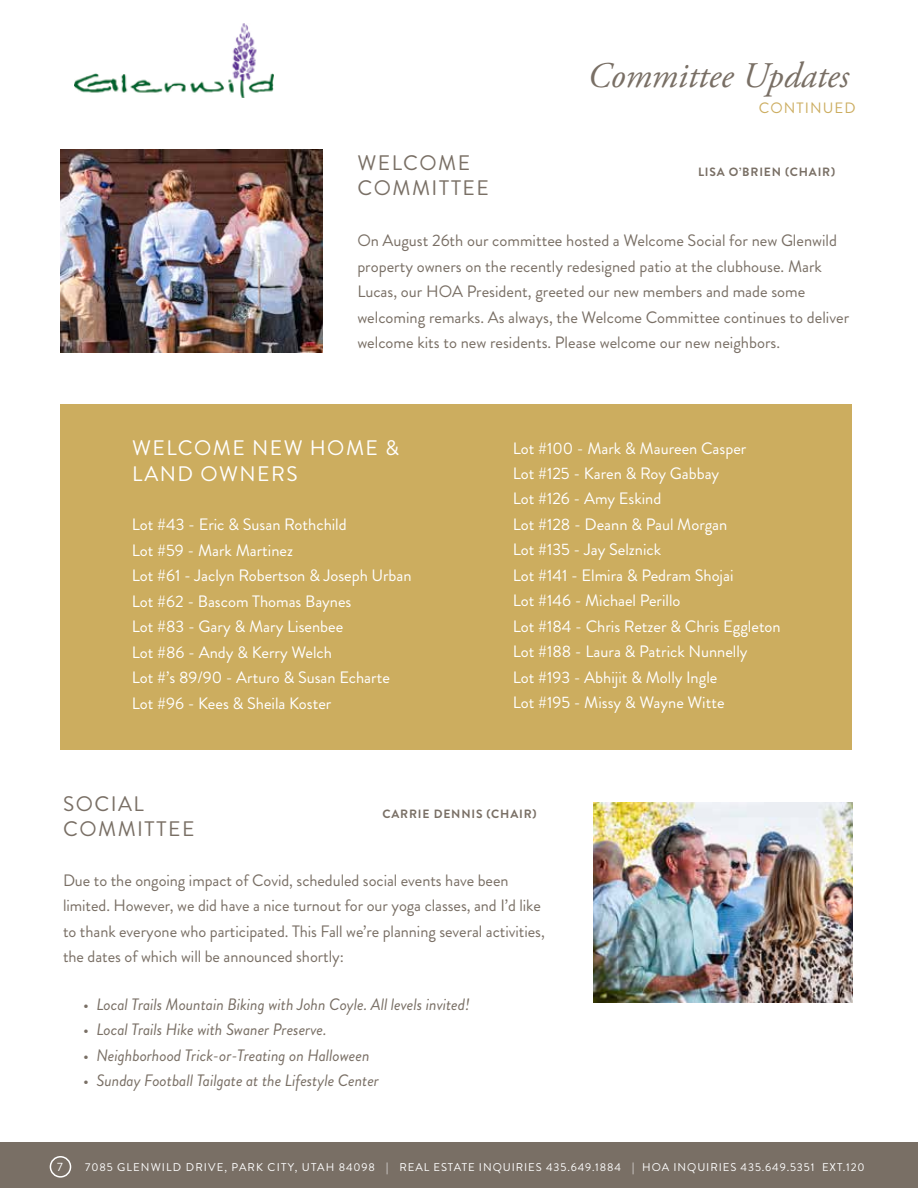
<style>
.page{position:relative;width:918px;height:1188px;background:#fff}
.page>*{position:absolute;margin:0;border:0;box-sizing:border-box;transform-origin:0 0}
.t1{font:italic 36px "Adobe Garamond Pro";color:#796f65}
.t2{font:21px/25.5px "Brandon Grotesque";letter-spacing:.07em;color:#796f65}
.t3{font:21px/25.5px "Brandon Grotesque";letter-spacing:.07em;color:#fff}
.t4{font:16.5px/25.5px "Brandon Grotesque";color:#796f65}
.t5{font:16.5px/25.5px "Brandon Grotesque";color:#fff}
.t6{font:italic 16.5px "Brandon Grotesque";letter-spacing:-.005em;color:#796f65}
.t7{font:15px "Brandon Grotesque";letter-spacing:.07em;color:#ccad60}
.t8{font:700 12px "Brandon Grotesque";letter-spacing:.07em;color:#796f65}
.t9{font:12px "Brandon Grotesque";color:#fff}
.t10{font:11.25px "Brandon Grotesque";letter-spacing:.08em;color:#fff}
.s1{font-style:normal}
</style>
<div class="page">
<div style="left:0;top:1143px;width:918px;height:45px;background:#796f65"></div>
<div style="left:50px;top:1156px;width:21px;height:22px;border:2px solid #fff;border-radius:50%"></div>
<img style="left:75px;top:24px;width:198px;height:73px">
<div style="left:60px;top:404px;width:792px;height:346px;background:#ccad5f"></div>
<img style="left:593px;top:802px;width:260px;height:201px">
<img style="left:60px;top:149px;width:262px;height:203px">
<h1 class="t1" style="left:588px;top:54px;width:263px">Committee Updates</h1>
<p class="t7" style="left:759px;top:98px;width:98px">CONTINUED</p>
<p class="t2" style="left:358px;top:150px;width:133px">WELCOME<br>COMMITTEE</p>
<p class="t4" style="left:357px;top:228px;width:493px">On August 26th our committee hosted a Welcome Social for new Glenwild property owners on the recently redesigned patio at the clubhouse. Mark Lucas, our HOA President, greeted our new members and made some welcoming remarks. As always, the Welcome Committee continues to deliver welcome kits to new residents. Please welcome our new neighbors.</p>
<p class="t8" style="left:698px;top:164px;width:139px">LISA O’BRIEN (CHAIR)</p>
<p class="t3" style="left:132px;top:435px;width:268px">WELCOME NEW HOME &amp;<br>LAND OWNERS</p>
<p class="t5" style="left:132px;top:512px;width:281px">Lot #43 - Eric &amp; Susan Rothchild<br>Lot #59 - Mark Martinez<br>Lot #61 - Jaclyn Robertson &amp; Joseph Urban<br>Lot #62 - Bascom Thomas Baynes<br>Lot #83 - Gary &amp; Mary Lisenbee<br>Lot #86 - Andy &amp; Kerry Welch<br>Lot #’s 89/90 - Arturo &amp; Susan Echarte<br>Lot #96 - Kees &amp; Sheila Koster</p>
<p class="t5" style="left:513px;top:435px;width:270px">Lot #100 - Mark &amp; Maureen Casper<br>Lot #125 - Karen &amp; Roy Gabbay<br>Lot #126 - Amy Eskind<br>Lot #128 - Deann &amp; Paul Morgan<br>Lot #135 - Jay Selznick<br>Lot #141 - Elmira &amp; Pedram Shojai<br>Lot #146 - Michael Perillo<br>Lot #184 - Chris Retzer &amp; Chris Eggleton<br>Lot #188 - Laura &amp; Patrick Nunnelly<br>Lot #193 - Abhijit &amp; Molly Ingle<br>Lot #195 - Missy &amp; Wayne Witte</p>
<p class="t2" style="left:63px;top:791px;width:133px">SOCIAL<br>COMMITTEE</p>
<p class="t4" style="left:63px;top:868px;width:483px">Due to the ongoing impact of Covid, scheduled social events have been limited. However, we did have a nice turnout for our yoga classes, and I’d like to thank everyone who participated. This Fall we’re planning several activities, the dates of which will be announced shortly:</p>
<p class="t8" style="left:382px;top:805px;width:156px">CARRIE DENNIS (CHAIR)</p>
<p class="t6" style="left:83px;top:993px;width:388px"><span class="s1">•</span> Local Trails Mountain Biking with John Coyle. All levels invited!</p>
<p class="t6" style="left:83px;top:1018px;width:245px"><span class="s1">•</span> Local Trails Hike with Swaner Preserve.</p>
<p class="t6" style="left:83px;top:1044px;width:288px"><span class="s1">•</span> Neighborhood Trick-or-Treating on Halloween</p>
<p class="t6" style="left:83px;top:1069px;width:297px"><span class="s1">•</span> Sunday Football Tailgate at the Lifestyle Center</p>
<p class="t9" style="left:57px;top:1159px;width:7px">7</p>
<p class="t10" style="left:85px;top:1159px;width:781px">7085 GLENWILD DRIVE, PARK CITY, UTAH 84098 | REAL ESTATE INQUIRIES 435.649.1884 | HOA INQUIRIES 435.649.5351 EXT.120</p>
</div>
